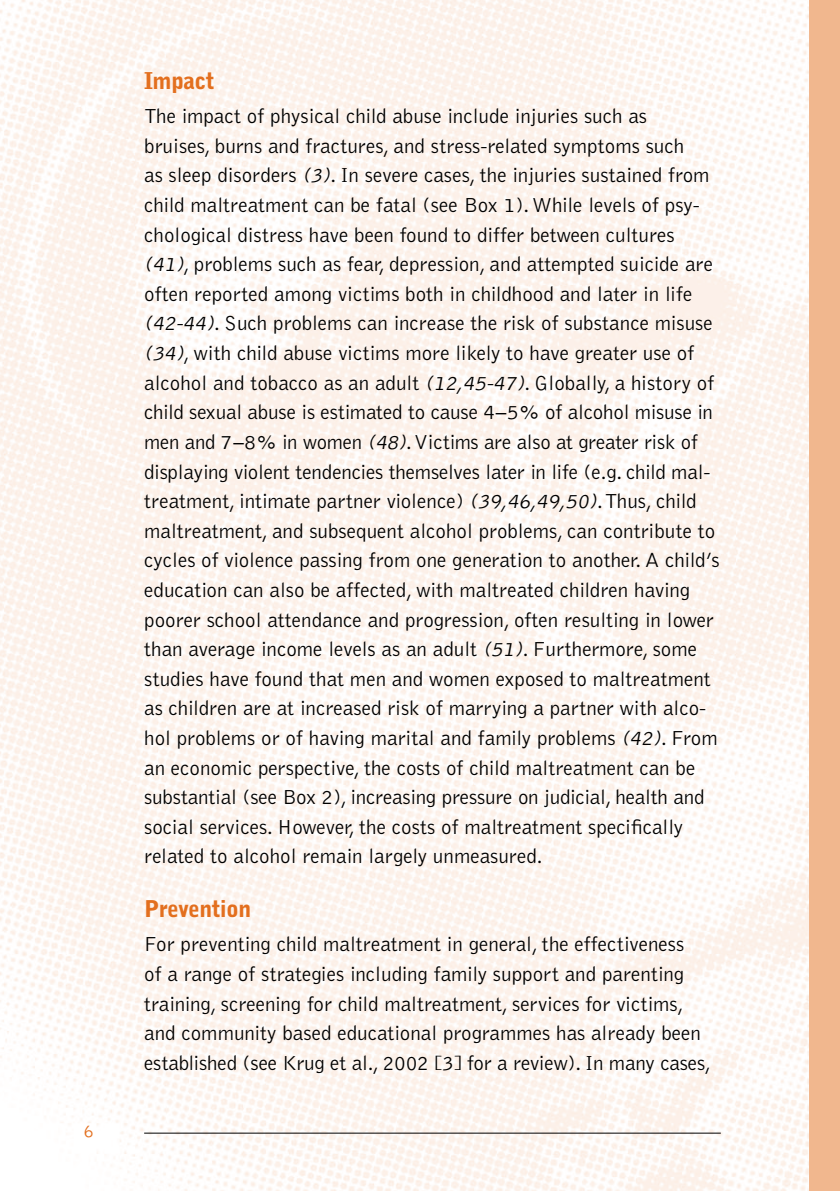
<style>
.page{position:relative;width:840px;height:1191px;background:#fff}
.page>*{position:absolute;margin:0;border:0;box-sizing:border-box;transform-origin:0 0}
.t1{font:900 23px "Bell Gothic Std";letter-spacing:-.02em;color:#e36f1e}
.t2{font:300 21px/29.6px "Bell Gothic Std";color:#000}
.t3{font:300 18px "Bell Gothic Std";color:#e36f1e}
.s1{font-style:italic}
</style>
<div class="page">
<img style="left:0;top:0;width:809px;height:1191px">
<div style="left:809px;top:0;width:30px;height:1191px;background:#f1b78e"></div>
<hr style="left:144px;top:1132px;width:576px;height:1px;background:#000">
<p class="t3" style="left:84px;top:1121px;width:12px">6</p>
<p class="t1" style="left:144px;top:68px;width:72px">Impact</p>
<p class="t2" style="left:144px;top:102px;width:576px">The impact of physical child abuse include injuries such as<br>bruises, burns and fractures, and stress-related symptoms such<br>as sleep disorders <span class="s1">(3)</span>. In severe cases, the injuries sustained from child maltreatment can be fatal (see Box 1). While levels of psy&shy;chological distress have been found to differ between cultures <span class="s1">(41)</span>, problems such as fear, depression, and attempted suicide are often reported among victims both in childhood and later in life <span class="s1">(42-44)</span>. Such problems can increase the risk of substance misuse <span class="s1">(34)</span>, with child abuse victims more likely to have greater use of alcohol and tobacco as an adult <span class="s1">(12,45-47)</span>. Globally, a history of child sexual abuse is estimated to cause 4−5% of alcohol misuse in men and 7−8% in women <span class="s1">(48)</span>. Victims are also at greater risk of displaying violent tendencies themselves later in life (e.g. child mal&shy;treatment, intimate partner violence) <span class="s1">(39,46,49,50)</span>. Thus, child maltreatment, and subsequent alcohol problems, can contribute to cycles of violence passing from one generation to another. A child’s education can also be affected, with maltreated children having poorer school attendance and progression, often resulting in lower than average income levels as an adult <span class="s1">(51)</span>. Furthermore, some studies have found that men and women exposed to maltreatment as children are at increased risk of marrying a partner with alco&shy;hol problems or of having marital and family problems <span class="s1">(42)</span>. From an economic perspective, the costs of child maltreatment can be substantial (see Box 2), increasing pressure on judicial, health and social services. However, the costs of maltreatment specifically related to alcohol remain largely unmeasured.</p>
<p class="t1" style="left:144px;top:895px;width:108px">Prevention</p>
<p class="t2" style="left:144px;top:930px;width:568px">For preventing child maltreatment in general, the effectiveness<br>of a range of strategies including family support and parenting training, screening for child maltreatment, services for victims, and community based educational programmes has already been established (see Krug et al., 2002 [3] for a review). In many cases,</p>
</div>
